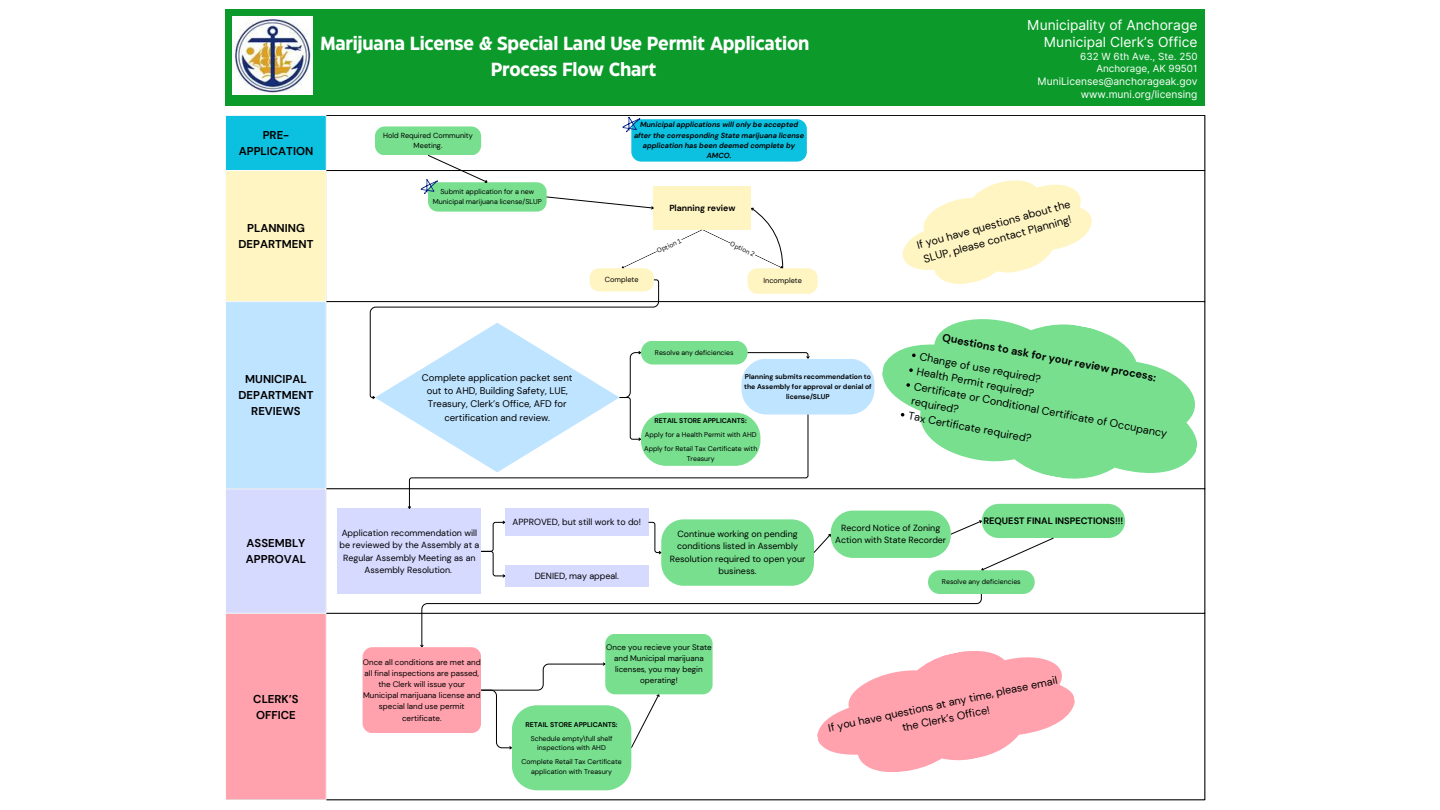
<style>
.page{position:relative;width:1440px;height:810px;background:#fff}
.page>*{position:absolute;margin:0;border:0;box-sizing:border-box;transform-origin:0 0}
.t1{font:700 19px "Eastman Grotesque";letter-spacing:-.01em;color:#fff}
.t2{font:13.8px/17.2px "Inter";color:#fff;text-align:right}
.t3{font:700 11.4px/15.9px "DM Sans";color:#000;text-align:center}
.t4{font:10.9px/15.1px "DM Sans";color:#000}
.t5{font:700 10.9px "DM Sans";color:#000}
.t6{font:10.3px/12.8px "Inter";color:#fff;text-align:right}
.t7{font:9.9px/12.3px "Inter";color:#fff;text-align:right}
.t8{font:9.6px/13.3px "DM Sans";color:#000;text-align:center}
.t9{font:700 9.3px "DM Sans";color:#000}
.t10{font:8.9px/12.4px "DM Sans";color:#000;text-align:center}
.t11{font:700 8.8px "DM Sans";color:#000}
.t12{font:8px/11.1px "DM Sans";color:#000;text-align:center}
.t13{font:italic 700 7.3px/10.2px "DM Sans";color:#000;text-align:center}
.t14{font:7.3px/10.2px "DM Sans";color:#000;text-align:center}
.t15{font:7.1px/9.8px "DM Sans";color:#000;text-align:center}
.t16{font:6.9px/9.6px "DM Sans";color:#000;text-align:center}
.t17{font:700 6.9px/9.6px "DM Sans";color:#000;text-align:center}
.t18{font:6.4px "Canva Sans";color:#000}
</style>
<div class="page">
<div style="left:225px;top:10px;width:980px;height:96px;background:#0c9b2b"></div>
<div style="left:225px;top:115px;width:101px;height:56px;background:#0cc0df"></div>
<div style="left:225px;top:171px;width:101px;height:131px;background:#fff5c3"></div>
<div style="left:225px;top:302px;width:101px;height:187px;background:#bfe4ff"></div>
<div style="left:225px;top:489px;width:101px;height:124px;background:#d7daff"></div>
<div style="left:225px;top:613px;width:101px;height:187px;background:#ffa2ad"></div>
<hr style="left:225px;top:116px;width:1px;height:684px;background:#fff">
<hr style="left:225px;top:115px;width:101px;height:1px;background:#fff">
<hr style="left:225px;top:170px;width:101px;height:1px;background:#fff">
<hr style="left:225px;top:301px;width:101px;height:1px;background:#fff">
<hr style="left:225px;top:489px;width:101px;height:1px;background:#fff">
<hr style="left:225px;top:613px;width:101px;height:1px;background:#fff">
<hr style="left:1205px;top:116px;width:1px;height:684px;background:#000">
<hr style="left:326px;top:115px;width:879px;height:1px;background:#000">
<hr style="left:326px;top:170px;width:879px;height:1px;background:#000">
<hr style="left:326px;top:301px;width:879px;height:1px;background:#000">
<hr style="left:326px;top:489px;width:879px;height:1px;background:#000">
<hr style="left:326px;top:613px;width:879px;height:1px;background:#000">
<hr style="left:326px;top:800px;width:879px;height:1px;background:#000">
<div style="left:338px;top:509px;width:143px;height:85px;background:#d7daff"></div>
<img style="left:233px;top:16px;width:79px;height:79px">
<svg style="left:1092px;top:311px;width:114px;height:172px;fill:#77df8e"></svg>
<div style="left:982px;top:504px;width:143px;height:34px;background:#77df8e;border-radius:17px"></div>
<div style="left:512px;top:705px;width:119px;height:85px;background:#77df8e;border-radius:25px"></div>
<svg style="left:363px;top:117px;width:729px;height:659px"></svg>
<h1 class="t1" style="left:321px;top:36px;width:490px">Marijuana License &amp; Special Land Use Permit Application</h1>
<p class="t1" style="left:491px;top:62px;width:167px">Process Flow Chart</p>
<p class="t3" style="left:239px;top:127px;width:76px">PRE-<br>APPLICATION</p>
<p class="t3" style="left:239px;top:220px;width:76px">PLANNING<br>DEPARTMENT</p>
<p class="t14" style="left:383px;top:131px;width:91px">Hold Required Community<br>Meeting.</p>
<p class="t15" style="left:433px;top:187px;width:111px">Submit application for a new<br>Municipal marijuana license/SLUP</p>
<p class="t13" style="left:634px;top:120px;width:172px">Municipal applications will only be accepted after the corresponding State marijuana license application has been deemed complete by AMCO.</p>
<h5 class="t11" style="left:669px;top:202px;width:68px">Planning review</h5>
<p class="t18" style="left:655px;top:247px;width:28px;rotate:-26deg">Option 1</p>
<p class="t18" style="left:733px;top:239px;width:28px;rotate:26deg">Option 2</p>
<p class="t14" style="left:605px;top:275px;width:35px">Complete</p>
<p class="t14" style="left:764px;top:276px;width:40px">Incomplete</p>
<p class="t3" style="left:239px;top:371px;width:76px">MUNICIPAL<br>DEPARTMENT<br>REVIEWS</p>
<p class="t8" style="left:422px;top:371px;width:152px">Complete application packet sent out to AHD, Building Safety, LUE,<br>Treasury, Clerk’s Office, AFD for certification and review.</p>
<h6 class="t16" style="left:655px;top:348px;width:80px">Resolve any deficiencies</h6>
<h3 class="t17" style="left:744px;top:372px;width:129px">Planning submits recommendation to the Assembly for approval or denial of license/SLUP</h3>
<p class="t17" style="left:655px;top:415px;width:94px">RETAIL STORE APPLICANTS:</p>
<p class="t16" style="left:645px;top:430px;width:113px">Apply for a Health Permit with AHD</p>
<p class="t16" style="left:644px;top:444px;width:115px">Apply for Retail Tax Certificate with<br>Treasury</p>
<h3 class="t2" style="left:1027px;top:16px;width:172px">Municipality of Anchorage<br>Municipal Clerk’s Office</h3>
<h3 class="t7" style="left:1080px;top:50px;width:119px">632 W 6th Ave., Ste. 250<br>Anchorage, AK 99501</h3>
<h3 class="t6" style="left:1037px;top:75px;width:162px">MuniLicenses@anchorageak.gov www.muni.org/licensing</h3>
<p class="t4" style="left:915px;top:238px;width:160px;rotate:-15deg">If you have questions about the<br>SLUP, please contact Planning!</p>
<p class="t5" style="left:944px;top:330px;width:219px;rotate:11deg">Questions to ask for your review process:</p>
<h2 class="t4" style="left:921px;top:348px;width:125px;rotate:11deg">Change of use required?</h2>
<p class="t4" style="left:919px;top:363px;width:121px;rotate:11deg">Health Permit required?</p>
<p class="t4" style="left:916px;top:378px;width:259px;line-height:15.7px;rotate:11deg">Certificate or Conditional Certificate of Occupancy required?</p>
<p class="t4" style="left:910px;top:408px;width:126px;rotate:11deg">Tax Certificate required?</p>
<p class="t3" style="left:246px;top:535px;width:62px;text-align:left">ASSEMBLY<br>APPROVAL</p>
<h6 class="t10" style="left:340px;top:527px;width:141px">Application recommendation will be reviewed by the Assembly at a<br>Regular Assembly Meeting as an<br>Assembly Resolution.</h6>
<p class="t10" style="left:513px;top:516px;width:130px">APPROVED, but still work to do!</p>
<h6 class="t10" style="left:535px;top:570px;width:86px">DENIED, may appeal.</h6>
<h6 class="t10" style="left:670px;top:528px;width:137px">Continue working on pending conditions listed in Assembly<br>Resolution required to open your business.</h6>
<h6 class="t9" style="left:984px;top:515px;width:141px">REQUEST FINAL INSPECTIONS!!!</h6>
<h4 class="t10" style="left:835px;top:522px;width:113px">Record Notice of Zoning<br>Action with State Recorder</h4>
<h6 class="t16" style="left:942px;top:577px;width:80px">Resolve any deficiencies</h6>
<p class="t3" style="left:253px;top:691px;width:47px;text-align:left">CLERK’S<br>OFFICE</p>
<p class="t12" style="left:363px;top:657px;width:119px">Once all conditions are met and all final inspections are passed, the Clerk will issue your<br>Municipal marijuana license and special land use permit certificate.</p>
<p class="t12" style="left:606px;top:642px;width:107px">Once you recieve your State and Municipal marijuana licenses, you may begin operating!</p>
<p class="t17" style="left:526px;top:720px;width:94px">RETAIL STORE APPLICANTS:</p>
<p class="t16" style="left:531px;top:734px;width:83px">Schedule empty\full shelf inspections with AHD</p>
<p class="t16" style="left:521px;top:757px;width:102px">Complete Retail Tax Certificate application with Treasury</p>
<p class="t4" style="left:827px;top:721px;width:235px;text-align:center;rotate:-12deg">If you have questions at any time, please email the Clerk’s Office!</p>
</div>
